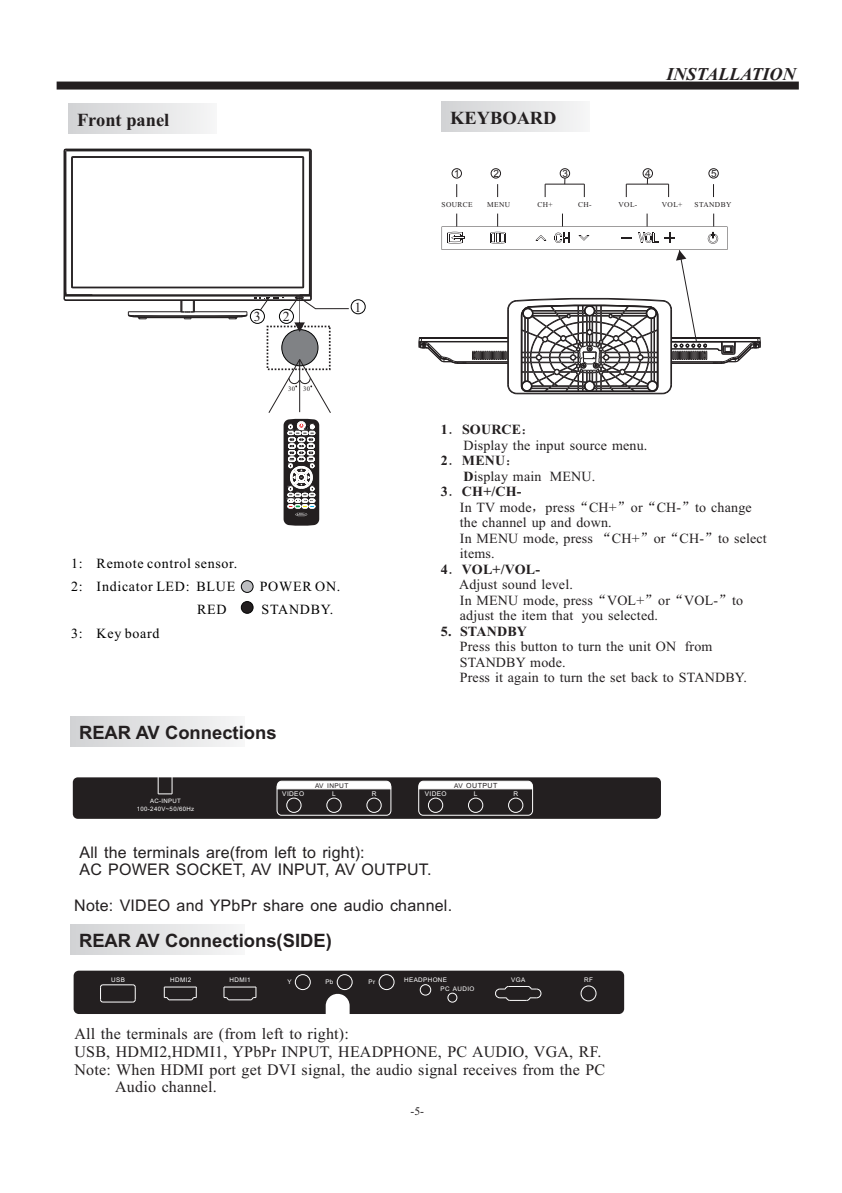
<style>
.page{position:relative;width:842px;height:1193px;background:#fff}
.page>*{position:absolute;margin:0;border:0;box-sizing:border-box;transform-origin:0 0}
.t1{font:700 18.4px "Arial";color:#231f20}
.t2{font:700 18.4px "Times New Roman";color:#231f20}
.t3{font:italic 700 18px "Times New Roman";color:#231f20}
.t4{font:16px "Times New Roman";letter-spacing:.01em;color:#231f20}
.t5{font:16px/17.8px "Arial";letter-spacing:.015em;color:#231f20}
.t6{font:14px/15.6px "Times New Roman";letter-spacing:.01em;color:#231f20}
.t7{font:14px/23.2px "Times New Roman";letter-spacing:.05em;color:#000}
.t8{font:700 14px "Times New Roman";letter-spacing:.015em;color:#231f20}
.t9{font:13.8px "Times New Roman";color:#231f20}
.t10{font:11.6px "Times New Roman";color:#231f20}
.t11{font:10px "Arial";color:#231f20}
.t12{font:7.4px "Times New Roman";letter-spacing:.05em;color:#231f20}
.t13{font:7px "Arial";letter-spacing:.055em;color:#231f20}
.t14{font:6.8px "Times New Roman";color:#231f20}
.t15{font:6.6px "Arial";letter-spacing:.055em;color:#fff}
.t16{font:6.6px "Arial";letter-spacing:.055em;color:#231f20}
.t17{font:6.4px "Arial";letter-spacing:.055em;color:#fff}
.t18{font:6px "Arial";letter-spacing:.055em;color:#fff}
.s1{font-family:"Sim Sun";font-weight:400}
.s2{font-weight:700}
.s3{font-family:"Sim Sun"}
.s4{font-size:6.6px}
</style>
<div class="page">
<div style="left:70px;top:716px;width:174px;height:31px;background:linear-gradient(to right,#d2d3d5,#f5f5f5)"></div>
<div style="left:70px;top:923px;width:174px;height:31px;background:linear-gradient(to right,#d2d3d5,#f5f5f5)"></div>
<div style="left:57px;top:82px;width:741px;height:8px;background:#231f20"></div>
<div style="left:68px;top:103px;width:148px;height:31px;background:linear-gradient(to right,#d2d3d5,#f5f5f5)"></div>
<div style="left:440px;top:101px;width:149px;height:30px;background:linear-gradient(to right,#d2d3d4,#f5f5f6)"></div>
<div style="left:241px;top:601px;width:12px;height:12px;background:#231f20;border:1px solid #010202;border-radius:50%"></div>
<div style="left:241px;top:580px;width:12px;height:12px;background:#bcbdc0;border:1px solid #010202;border-radius:50%"></div>
<div style="left:281px;top:329px;width:37px;height:37px;background:#808285;border:1px solid #010202;border-radius:50%"></div>
<div style="left:351px;top:299px;width:14px;height:15px;border:1px solid #010202;border-radius:50%"></div>
<div style="left:250px;top:309px;width:14px;height:14px;border:1px solid #010202;border-radius:50%"></div>
<div style="left:451px;top:168px;width:10px;height:10px;border:1px solid #231f20;border-radius:50%"></div>
<div style="left:490px;top:168px;width:10px;height:10px;border:1px solid #231f20;border-radius:50%"></div>
<svg style="left:456px;top:184px;width:1px;height:13px"></svg>
<svg style="left:497px;top:184px;width:1px;height:13px"></svg>
<svg style="left:544px;top:184px;width:1px;height:13px"></svg>
<svg style="left:583px;top:185px;width:1px;height:12px"></svg>
<svg style="left:625px;top:184px;width:1px;height:13px"></svg>
<svg style="left:668px;top:184px;width:1px;height:13px"></svg>
<hr style="left:545px;top:184px;width:39px;height:1px;background:#231f20">
<hr style="left:626px;top:184px;width:42px;height:1px;background:#231f20">
<div style="left:559px;top:168px;width:10px;height:10px;border:1px solid #231f20;border-radius:50%"></div>
<div style="left:642px;top:168px;width:10px;height:10px;border:1px solid #231f20;border-radius:50%"></div>
<div style="left:708px;top:168px;width:10px;height:10px;border:1px solid #231f20;border-radius:50%"></div>
<svg style="left:74px;top:970px;width:549px;height:44px;background:#2f2b2c"></svg>
<svg style="left:73px;top:777px;width:587px;height:42px;background:#3c393a"></svg>
<svg style="left:268px;top:359px;width:63px;height:167px"></svg>
<hr style="left:66px;top:300px;width:243px;height:1px;background:#231f20">
<hr style="left:66px;top:295px;width:243px;height:1px;background:#231f20">
<hr style="left:66px;top:294px;width:243px;height:1px;background:#231f20">
<hr style="left:73px;top:287px;width:229px;height:1px;background:#231f20">
<hr style="left:64px;top:151px;width:1px;height:145px;background:#231f20">
<hr style="left:65px;top:151px;width:1px;height:143px;background:#231f20">
<hr style="left:71px;top:158px;width:1px;height:129px;background:#231f20">
<hr style="left:72px;top:158px;width:1px;height:129px;background:#231f20">
<hr style="left:73px;top:157px;width:229px;height:1px;background:#231f20">
<hr style="left:73px;top:156px;width:229px;height:1px;background:#231f20">
<hr style="left:66px;top:150px;width:243px;height:1px;background:#231f20">
<hr style="left:66px;top:149px;width:243px;height:1px;background:#231f20">
<hr style="left:302px;top:158px;width:1px;height:129px;background:#231f20">
<hr style="left:303px;top:158px;width:1px;height:129px;background:#231f20">
<hr style="left:309px;top:151px;width:1px;height:143px;background:#231f20">
<hr style="left:310px;top:151px;width:1px;height:145px;background:#231f20">
<hr style="left:311px;top:151px;width:1px;height:148px;background:#231f20">
<svg style="left:64px;top:286px;width:28px;height:15px"></svg>
<svg style="left:64px;top:149px;width:9px;height:9px"></svg>
<svg style="left:302px;top:149px;width:10px;height:9px"></svg>
<svg style="left:128px;top:301px;width:119px;height:18px"></svg>
<svg style="left:254px;top:286px;width:95px;height:46px"></svg>
<svg style="left:418px;top:214px;width:342px;height:180px"></svg>
<h1 class="t2" style="left:77px;top:113px;width:94px">Front panel</h1>
<h1 class="t2" style="left:450px;top:111px;width:108px">KEYBOARD</h1>
<p class="t3" style="left:666px;top:68px;width:131px">INSTALLATION</p>
<p class="t9" style="left:254px;top:312px;width:8px">3</p>
<p class="t9" style="left:283px;top:312px;width:8px">2</p>
<p class="t14" style="left:288px;top:386px;width:24px">30 30</p>
<p class="t9" style="left:354px;top:302px;width:8px">1</p>
<p class="t7" style="left:71px;top:553px;width:168px">1: Remote control sensor.<br>2: Indicator LED: BLUE</p>
<p class="t7" style="left:260px;top:576px;width:82px">POWER ON.</p>
<p class="t7" style="left:71px;top:622px;width:90px">3: Key board</p>
<p class="t7" style="left:197px;top:599px;width:31px">RED</p>
<p class="t7" style="left:261px;top:599px;width:73px">STANDBY.</p>
<h1 class="t1" style="left:79px;top:725px;width:199px">REAR AV Connections</h1>
<p class="t16" style="left:315px;top:782px;width:35px">AV INPUT</p>
<p class="t18" style="left:150px;top:798px;width:32px">AC-INPUT</p>
<p class="t18" style="left:137px;top:806px;width:59px">100-240V~50/60Hz</p>
<p class="t15" style="left:282px;top:791px;width:23px">VIDEO</p>
<p class="t15" style="left:332px;top:791px;width:5px">L</p>
<p class="t15" style="left:371px;top:791px;width:6px">R</p>
<p class="t11" style="left:454px;top:170px;width:7px">1</p>
<p class="t12" style="left:441px;top:202px;width:33px">SOURCE</p>
<p class="t11" style="left:493px;top:170px;width:7px">2</p>
<p class="t11" style="left:562px;top:170px;width:7px">3</p>
<p class="t11" style="left:645px;top:170px;width:7px">4</p>
<p class="t11" style="left:710px;top:170px;width:7px">5</p>
<p class="t12" style="left:487px;top:202px;width:25px">MENU</p>
<p class="t12" style="left:537px;top:202px;width:17px">CH+</p>
<p class="t12" style="left:577px;top:202px;width:15px">CH-</p>
<p class="t12" style="left:618px;top:202px;width:20px">VOL-</p>
<p class="t12" style="left:661px;top:202px;width:22px">VOL+</p>
<p class="t12" style="left:694px;top:202px;width:38px">STANDBY</p>
<p class="t8" style="left:440px;top:425px;width:96px">1<span class="s1">．</span>SOURCE<span class="s1">：</span></p>
<p class="t6" style="left:463px;top:438px;width:185px">Display the input source menu.</p>
<p class="t8" style="left:440px;top:456px;width:80px">2<span class="s1">．</span>MENU<span class="s1">：</span></p>
<p class="t6" style="left:463px;top:470px;width:133px"><span class="s2">D</span>isplay main MENU.</p>
<p class="t8" style="left:440px;top:487px;width:82px">3<span class="s1">．</span>CH+/CH-</p>
<p class="t6" style="left:459px;top:501px;width:293px">In TV mode<span class="s3">，</span>press<span class="s3">“</span>CH+<span class="s3">”</span>or<span class="s3">“</span>CH-<span class="s3">”</span>to change</p>
<p class="t6" style="left:459px;top:516px;width:153px">the channel up and down.</p>
<p class="t6" style="left:459px;top:532px;width:308px">In MENU mode, press <span class="s3">“</span>CH+<span class="s3">”</span>or<span class="s3">“</span>CH-<span class="s3">”</span>to select</p>
<p class="t6" style="left:459px;top:547px;width:36px">items.</p>
<p class="t8" style="left:440px;top:564px;width:101px">4<span class="s1">．</span>VOL+/VOL-</p>
<p class="t6" style="left:459px;top:578px;width:115px">Adjust sound level.</p>
<p class="t6" style="left:459px;top:594px;width:285px">In MENU mode, press<span class="s3">“</span>VOL+<span class="s3">”</span>or<span class="s3">“</span>VOL-<span class="s3">”</span>to</p>
<p class="t6" style="left:459px;top:609px;width:200px">adjust the item that you selected.</p>
<p class="t8" style="left:440px;top:626px;width:87px">5. STANDBY</p>
<p class="t6" style="left:459px;top:640px;width:288px">Press this button to turn the unit ON from<br>STANDBY mode.<br>Press it again to turn the set back to STANDBY.</p>
<p class="t13" style="left:454px;top:782px;width:45px"><span class="s4">AV</span> OUTPUT</p>
<p class="t15" style="left:424px;top:791px;width:23px">VIDEO</p>
<p class="t15" style="left:473px;top:791px;width:5px">L</p>
<p class="t15" style="left:513px;top:791px;width:6px">R</p>
<p class="t5" style="left:80px;top:844px;width:353px">All the terminals are(from left to right):<br>AC POWER SOCKET, AV INPUT, AV OUTPUT.</p>
<p class="t5" style="left:74px;top:898px;width:379px">Note: VIDEO and YPbPr share one audio channel.</p>
<h1 class="t1" style="left:79px;top:933px;width:254px">REAR AV Connections(SIDE)</h1>
<p class="t17" style="left:111px;top:977px;width:15px">USB</p>
<p class="t17" style="left:170px;top:977px;width:23px">HDMI2</p>
<p class="t17" style="left:229px;top:977px;width:23px">HDMI1</p>
<p class="t17" style="left:404px;top:977px;width:44px">HEADPHONE</p>
<p class="t17" style="left:511px;top:977px;width:16px">VGA</p>
<p class="t17" style="left:584px;top:977px;width:10px">RF</p>
<p class="t17" style="left:287px;top:979px;width:6px">Y</p>
<p class="t17" style="left:325px;top:979px;width:10px">Pb</p>
<p class="t17" style="left:368px;top:979px;width:8px">Pr</p>
<p class="t17" style="left:440px;top:986px;width:35px">PC AUDIO</p>
<p class="t4" style="left:74px;top:1028px;width:276px">All the terminals are (from left to right):</p>
<p class="t4" style="left:74px;top:1045px;width:528px">USB, HDMI2,HDMI1, YPbPr INPUT, HEADPHONE, PC AUDIO, VGA, RF.</p>
<p class="t4" style="left:74px;top:1063px;width:532px">Note: When HDMI port get DVI signal, the audio signal receives from the PC</p>
<p class="t4" style="left:115px;top:1081px;width:103px">Audio channel.</p>
<p class="t10" style="left:410px;top:1107px;width:15px">-5-</p>
</div>
